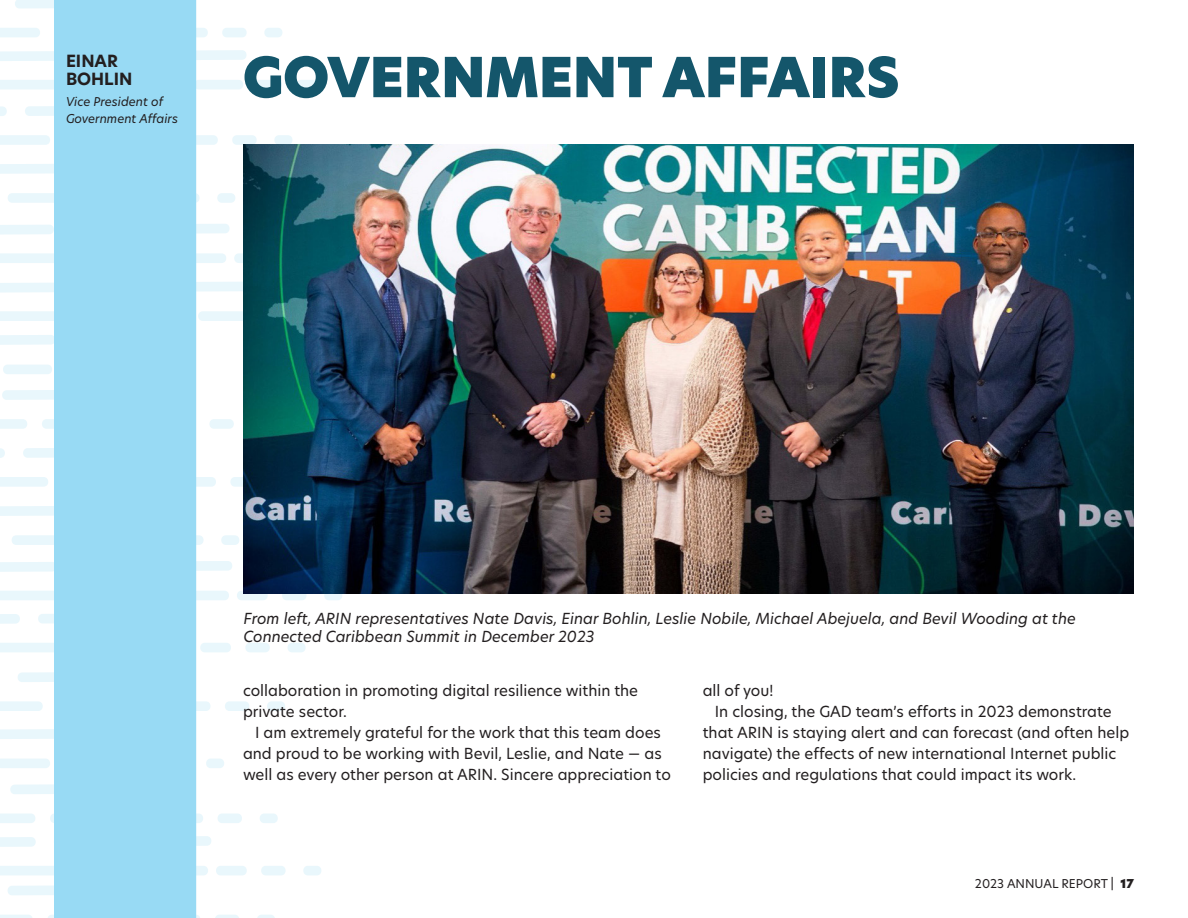
<style>
.page{position:relative;width:1188px;height:918px;background:#fff}
.page>*{position:absolute;margin:0;border:0;box-sizing:border-box;transform-origin:0 0}
.t1{font:54px "New Hero Super";color:#14566b}
.info_boxes{font:700 16.5px "New Hero";color:#231f20}
.t2{font:15px/21px "New Hero";color:#231f20}
.t3{font:italic 15px/18px "New Hero";color:#231f20}
.info_boxes-2{font:italic 12px/16.5px "New Hero";color:#231f20}
.t4{font:12px "New Hero";color:#231f20}
.s1{font-family:"New Hero Super"}
</style>
<div class="page">
<svg style="left:0;top:28px;width:40px;height:9px"></svg>
<svg style="left:196px;top:28px;width:12px;height:9px"></svg>
<svg style="left:222px;top:28px;width:25px;height:9px"></svg>
<svg style="left:264px;top:28px;width:18px;height:9px"></svg>
<svg style="left:15px;top:0;width:39px;height:9px"></svg>
<svg style="left:0;top:80px;width:54px;height:9px"></svg>
<svg style="left:196px;top:80px;width:86px;height:9px"></svg>
<svg style="left:296px;top:80px;width:25px;height:9px"></svg>
<svg style="left:338px;top:80px;width:19px;height:9px"></svg>
<svg style="left:0;top:51px;width:54px;height:10px"></svg>
<svg style="left:196px;top:50px;width:51px;height:11px"></svg>
<svg style="left:0;top:135px;width:50px;height:10px"></svg>
<svg style="left:196px;top:135px;width:22px;height:10px"></svg>
<svg style="left:232px;top:135px;width:25px;height:10px"></svg>
<svg style="left:274px;top:135px;width:18px;height:9px"></svg>
<svg style="left:0;top:106px;width:7px;height:10px"></svg>
<svg style="left:25px;top:106px;width:29px;height:10px"></svg>
<svg style="left:196px;top:193px;width:4px;height:10px"></svg>
<svg style="left:217px;top:193px;width:18px;height:10px"></svg>
<svg style="left:8px;top:193px;width:46px;height:10px"></svg>
<svg style="left:0;top:164px;width:54px;height:10px"></svg>
<svg style="left:0;top:253px;width:54px;height:10px"></svg>
<svg style="left:196px;top:253px;width:47px;height:10px"></svg>
<svg style="left:0;top:225px;width:54px;height:10px"></svg>
<svg style="left:196px;top:224px;width:34px;height:10px"></svg>
<svg style="left:0;top:311px;width:54px;height:10px"></svg>
<svg style="left:198px;top:311px;width:45px;height:10px"></svg>
<svg style="left:0;top:283px;width:54px;height:10px"></svg>
<svg style="left:196px;top:282px;width:47px;height:10px"></svg>
<svg style="left:3px;top:365px;width:49px;height:9px"></svg>
<svg style="left:0;top:335px;width:54px;height:10px"></svg>
<svg style="left:0;top:419px;width:27px;height:10px"></svg>
<svg style="left:209px;top:419px;width:25px;height:10px"></svg>
<svg style="left:42px;top:419px;width:12px;height:10px"></svg>
<svg style="left:2px;top:390px;width:52px;height:10px"></svg>
<svg style="left:0;top:477px;width:48px;height:10px"></svg>
<svg style="left:196px;top:477px;width:20px;height:10px"></svg>
<svg style="left:230px;top:477px;width:13px;height:10px"></svg>
<svg style="left:0;top:448px;width:5px;height:10px"></svg>
<svg style="left:23px;top:448px;width:31px;height:10px"></svg>
<svg style="left:196px;top:535px;width:8px;height:10px"></svg>
<svg style="left:221px;top:535px;width:18px;height:10px"></svg>
<svg style="left:12px;top:535px;width:42px;height:10px"></svg>
<svg style="left:0;top:506px;width:54px;height:10px"></svg>
<svg style="left:0;top:591px;width:54px;height:9px"></svg>
<svg style="left:196px;top:591px;width:72px;height:9px"></svg>
<svg style="left:282px;top:594px;width:25px;height:6px"></svg>
<svg style="left:324px;top:594px;width:18px;height:6px"></svg>
<svg style="left:0;top:562px;width:54px;height:10px"></svg>
<svg style="left:196px;top:561px;width:36px;height:10px"></svg>
<svg style="left:0;top:643px;width:54px;height:9px"></svg>
<svg style="left:196px;top:643px;width:35px;height:9px"></svg>
<svg style="left:245px;top:643px;width:25px;height:9px"></svg>
<svg style="left:288px;top:643px;width:18px;height:9px"></svg>
<svg style="left:0;top:614px;width:20px;height:10px"></svg>
<svg style="left:38px;top:613px;width:159px;height:11px"></svg>
<svg style="left:0;top:701px;width:43px;height:10px"></svg>
<svg style="left:196px;top:701px;width:15px;height:10px"></svg>
<svg style="left:225px;top:701px;width:24px;height:10px"></svg>
<svg style="left:267px;top:701px;width:18px;height:10px"></svg>
<svg style="left:18px;top:672px;width:36px;height:10px"></svg>
<svg style="left:206px;top:759px;width:18px;height:9px"></svg>
<svg style="left:0;top:759px;width:50px;height:9px"></svg>
<svg style="left:0;top:729px;width:54px;height:10px"></svg>
<svg style="left:0;top:814px;width:35px;height:9px"></svg>
<svg style="left:196px;top:814px;width:7px;height:9px"></svg>
<svg style="left:218px;top:814px;width:24px;height:9px"></svg>
<svg style="left:260px;top:814px;width:18px;height:9px"></svg>
<svg style="left:50px;top:814px;width:4px;height:9px"></svg>
<svg style="left:10px;top:784px;width:44px;height:10px"></svg>
<svg style="left:0;top:866px;width:54px;height:9px"></svg>
<svg style="left:196px;top:866px;width:51px;height:9px"></svg>
<svg style="left:261px;top:866px;width:25px;height:9px"></svg>
<svg style="left:303px;top:866px;width:18px;height:9px"></svg>
<svg style="left:0;top:837px;width:36px;height:10px"></svg>
<svg style="left:196px;top:836px;width:15px;height:11px"></svg>
<svg style="left:0;top:915px;width:32px;height:3px"></svg>
<svg style="left:215px;top:915px;width:24px;height:3px"></svg>
<svg style="left:257px;top:915px;width:18px;height:3px"></svg>
<svg style="left:48px;top:915px;width:6px;height:3px"></svg>
<svg style="left:8px;top:885px;width:46px;height:10px"></svg>
<div style="left:54px;top:0;width:142px;height:918px;background:#98daf4"></div>
<img style="left:243px;top:144px;width:891px;height:450px">
<p class="info_boxes" style="left:66px;top:50px;width:54px">EINAR</p>
<p class="info_boxes" style="left:66px;top:68px;width:68px">BOHLIN</p>
<p class="info_boxes-2" style="left:66px;top:93px;width:114px">Vice President of<br>Government Affairs</p>
<p class="t1" style="left:243px;top:40px;width:658px">GOVERNMENT AFFAIRS</p>
<p class="t3" style="left:243px;top:609px;width:834px">From left, ARIN representatives Nate Davis, Einar Bohlin, Leslie Nobile, Michael Abejuela, and Bevil Wooding at the<br>Connected Caribbean Summit in December 2023</p>
<p class="t2" style="left:243px;top:680px;width:397px">collaboration in promoting digital resilience within the private sector.</p>
<p class="t2" style="left:243px;top:722px;width:429px;text-indent:12px">I am extremely grateful for the work that this team does and proud to be working with Bevil, Leslie, and Nate — as well as every other person at ARIN. Sincere appreciation to</p>
<p class="t2" style="left:703px;top:680px;width:72px">all of you!</p>
<p class="t2" style="left:703px;top:701px;width:428px;text-indent:12px">In closing, the GAD team’s efforts in 2023 demonstrate that ARIN is staying alert and can forecast (and often help navigate) the effects of new international Internet public policies and regulations that could impact its work.</p>
<p class="t4" style="left:975px;top:875px;width:161px">2023 ANNUAL REPORT | <span class="s1">17</span></p>
</div>
